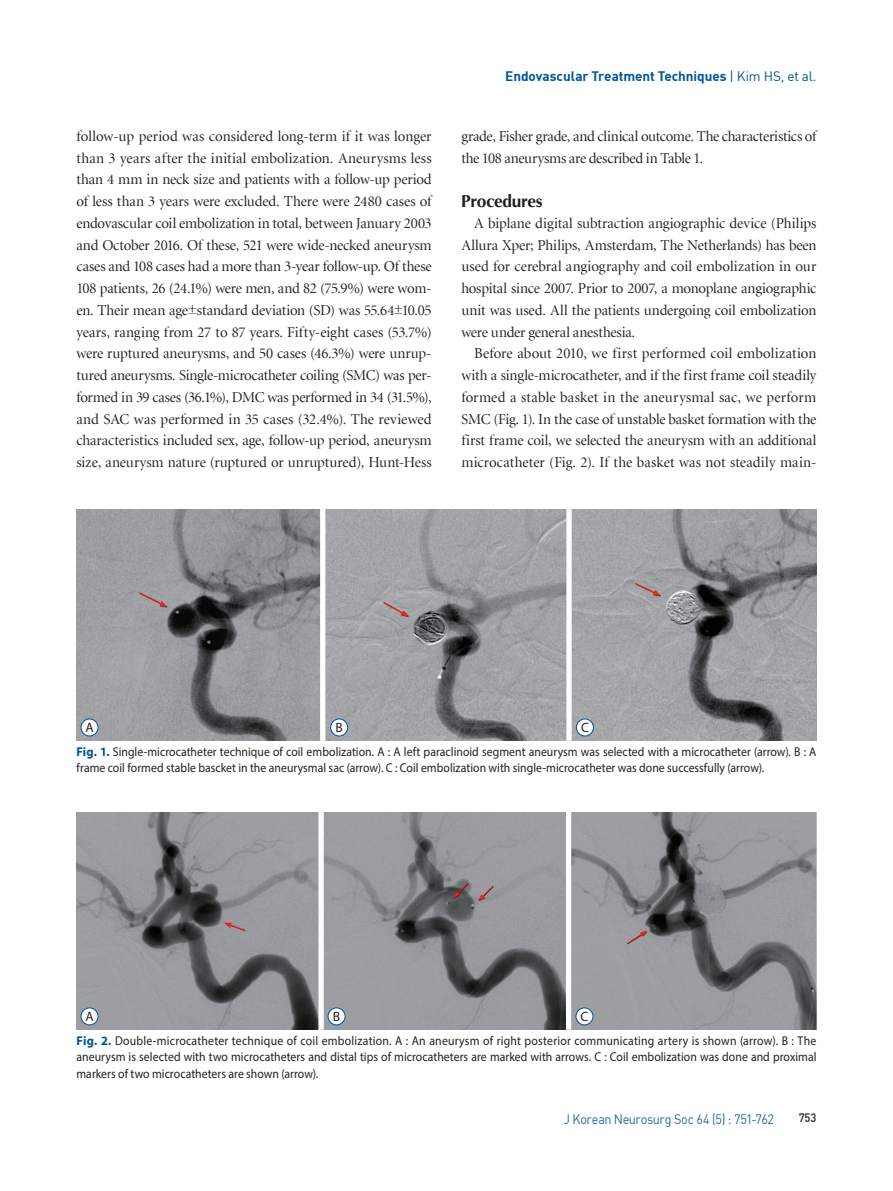
<style>
.page{position:relative;width:893px;height:1191px;background:#fff}
.page>*{position:absolute;margin:0;border:0;box-sizing:border-box;transform-origin:0 0}
.t1{font:700 17.25px "Optima";letter-spacing:-.02em;color:#231f20}
.t2{font:15px/21.8px "Minion LT Display";letter-spacing:-.01em;color:#231f20;text-align:justify}
.t3{font:700 13.5px "DIN";letter-spacing:-.005em;color:#005495}
.t4{font:13.5px "DIN";letter-spacing:-.025em;color:#2369a5;scale:.93 1}
.t5{font:13.5px "Myriad Pro";color:#231f20}
.t6{font:12.75px/16.5px "Myriad Pro";letter-spacing:.005em;color:#231f20;text-align:justify;scale:.92 1}
.t7{font:12px "Dinmed";color:#231f20;scale:.93 1}
.s1{font-weight:400}
.s2{font-weight:700;color:#005495}
</style>
<div class="page">
<img style="left:77px;top:812px;width:739px;height:217px">
<div style="left:318px;top:810px;width:6px;height:219px;background:#fff"></div>
<div style="left:566px;top:810px;width:5px;height:219px;background:#fff"></div>
<div style="left:81px;top:1008px;width:17px;height:17px;background:#fff;border-radius:50%"></div>
<div style="left:81px;top:1007px;width:17px;height:18px;border:1px solid #005495;border-radius:50%"></div>
<div style="left:328px;top:1008px;width:17px;height:17px;background:#fff;border-radius:50%"></div>
<div style="left:328px;top:1007px;width:17px;height:18px;border:1px solid #005495;border-radius:50%"></div>
<div style="left:576px;top:1008px;width:17px;height:17px;background:#fff;border-radius:50%"></div>
<div style="left:576px;top:1007px;width:17px;height:18px;border:1px solid #005495;border-radius:50%"></div>
<img style="left:77px;top:509px;width:739px;height:231px">
<div style="left:320px;top:509px;width:5px;height:232px;background:#fff"></div>
<div style="left:566px;top:509px;width:6px;height:232px;background:#fff"></div>
<div style="left:81px;top:719px;width:17px;height:17px;background:#fff;border-radius:50%"></div>
<div style="left:81px;top:718px;width:17px;height:18px;border:1px solid #005495;border-radius:50%"></div>
<div style="left:331px;top:719px;width:17px;height:17px;background:#fff;border-radius:50%"></div>
<div style="left:330px;top:718px;width:18px;height:18px;border:1px solid #005495;border-radius:50%"></div>
<div style="left:576px;top:719px;width:17px;height:17px;background:#fff;border-radius:50%"></div>
<div style="left:576px;top:718px;width:18px;height:18px;border:1px solid #005495;border-radius:50%"></div>
<p class="t3" style="left:505px;top:68px;width:313px">Endovascular Treatment Techniques <span class="s1">| Kim HS, et al.</span></p>
<p class="t2" style="left:76px;top:126px;width:357px">follow-up period was considered long-term if it was longer than 3 years after the initial embolization. Aneurysms less than 4 mm in neck size and patients with a follow-up period of less than 3 years were excluded. There were 2480 cases of endovascular coil embolization in total, between January 2003 and October 2016. Of these, 521 were wide-necked aneurysm cases and 108 cases had a more than 3-year follow-up. Of these 108 patients, 26 (24.1%) were men, and 82 (75.9%) were wom&shy;en. Their mean age±standard deviation (SD) was 55.64±10.05 years, ranging from 27 to 87 years. Fifty-eight cases (53.7%) were ruptured aneurysms, and 50 cases (46.3%) were unrup&shy;tured aneurysms. Single-microcatheter coiling (SMC) was per&shy;formed in 39 cases (36.1%), DMC was performed in 34 (31.5%), and SAC was performed in 35 cases (32.4%). The reviewed characteristics included sex, age, follow-up period, aneurysm size, aneurysm nature (ruptured or unruptured), Hunt-Hess</p>
<p class="t2" style="left:461px;top:126px;width:356px">grade, Fisher grade, and clinical outcome. The characteristics of the 108 aneurysms are described in Table 1.</p>
<p class="t1" style="left:461px;top:190px;width:83px">Procedures</p>
<p class="t2" style="left:461px;top:213px;width:357px;text-indent:13px">A biplane digital subtraction angiographic device (Philips Allura Xper; Philips, Amsterdam, The Netherlands) has been used for cerebral angiography and coil embolization in our hospital since 2007. Prior to 2007, a monoplane angiographic unit was used. All the patients undergoing coil embolization were under general anesthesia.</p>
<p class="t2" style="left:461px;top:343px;width:357px;text-indent:13px">Before about 2010, we first performed coil embolization with a single-microcatheter, and if the first frame coil steadily formed a stable basket in the aneurysmal sac, we perform SMC (Fig. 1). In the case of unstable basket formation with the first frame coil, we selected the aneurysm with an additional microcatheter (Fig. 2). If the basket was not steadily main-</p>
<p class="t5" style="left:85px;top:719px;width:10px">A</p>
<p class="t5" style="left:335px;top:719px;width:9px">B</p>
<p class="t5" style="left:581px;top:719px;width:9px">C</p>
<p class="t6" style="left:77px;top:743px;width:806px"><span class="s2">Fig. 1.</span> Single-microcatheter technique of coil embolization. A : A left paraclinoid segment aneurysm was selected with a microcatheter (arrow). B : A frame coil formed stable bascket in the aneurysmal sac (arrow). C : Coil embolization with single-microcatheter was done successfully (arrow).</p>
<p class="t5" style="left:85px;top:1008px;width:10px">A</p>
<p class="t5" style="left:333px;top:1008px;width:9px">B</p>
<p class="t5" style="left:581px;top:1008px;width:9px">C</p>
<p class="t6" style="left:77px;top:1032px;width:806px"><span class="s2">Fig. 2.</span> Double-microcatheter technique of coil embolization. A : An aneurysm of right posterior communicating artery is shown (arrow). B : The aneurysm is selected with two microcatheters and distal tips of microcatheters are marked with arrows. C : Coil embolization was done and proximal markers of two microcatheters are shown (arrow).</p>
<p class="t4" style="left:564px;top:1110px;width:228px">J Korean Neurosurg Soc 64 (5) : 751-762</p>
<p class="t7" style="left:799px;top:1109px;width:21px">753</p>
</div>
